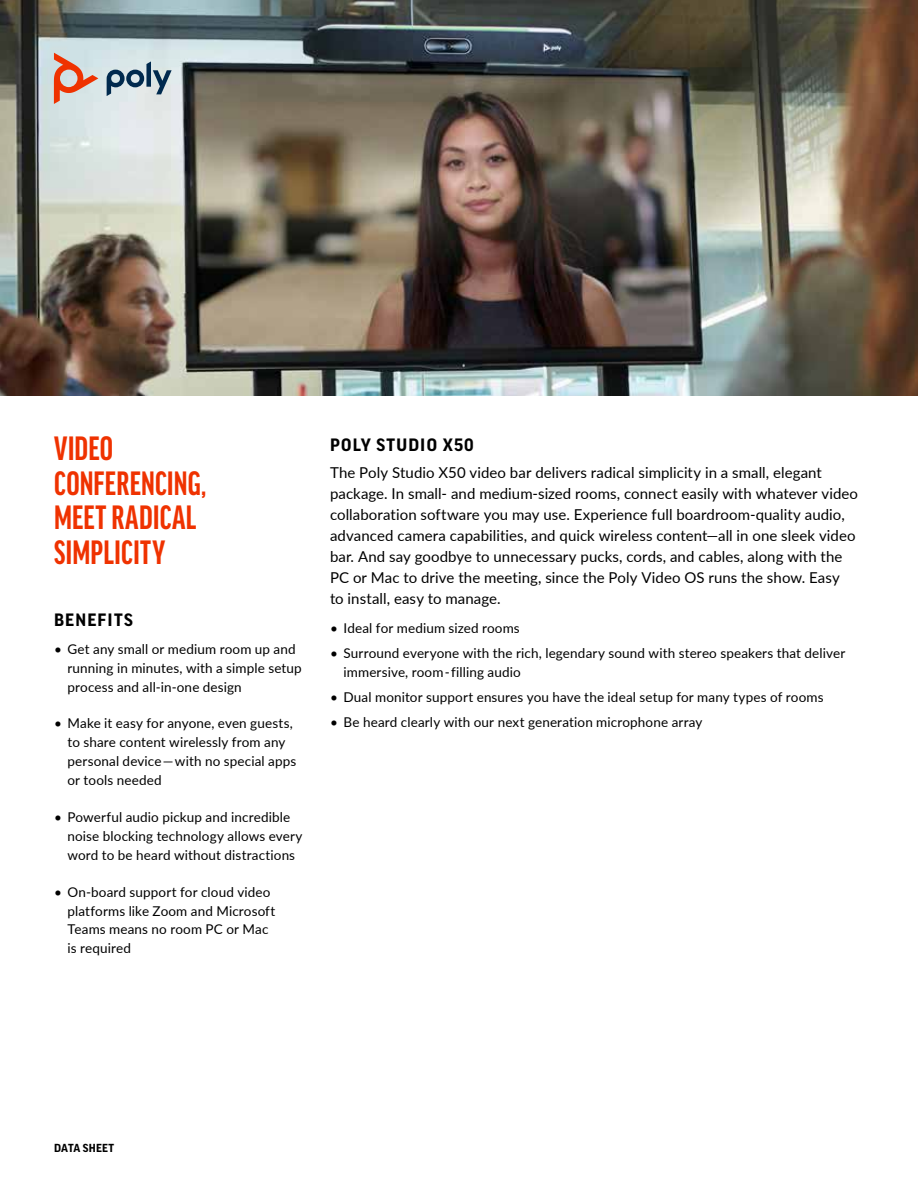
<style>
.page{position:relative;width:918px;height:1188px;background:#fff}
.page>*{position:absolute;margin:0;border:0;box-sizing:border-box;transform-origin:0 0}
.t1{font:700 extra-condensed 36px/34.5px "Good Headline Pro";letter-spacing:.005em;color:#ef3200}
.t2{font:700 17.25px "Good Pro";letter-spacing:.07em;color:#000}
.t3{font:15px/21px "Lato";letter-spacing:.005em;color:#000}
.t4{font:13.5px/18.9px "Lato";letter-spacing:.01em;color:#000}
.t5{font:700 11.25px "Good Pro";letter-spacing:.02em;color:#000}
</style>
<div class="page">
<img style="left:0;top:0;width:918px;height:396px">
<svg style="left:107px;top:61px;width:65px;height:35px;background:#98acb8"></svg>
<svg style="left:54px;top:53px;width:44px;height:51px;background:#dbaa9c"></svg>
<h1 class="t1" style="left:54px;top:431px;width:154px">VIDEO<br>CONFERENCING,<br>MEET RADICAL<br>SIMPLICITY</h1>
<p class="t2" style="left:54px;top:610px;width:80px">BENEFITS</p>
<p class="t4" style="left:68px;top:639px;width:236px;text-indent:-14px">• Get any small or medium room up and running in minutes, with a simple setup process and all-in-one design</p>
<p class="t4" style="left:68px;top:713px;width:230px;text-indent:-14px">• Make it easy for anyone, even guests, to share content wirelessly from any personal device—with no special apps or tools needed</p>
<p class="t4" style="left:68px;top:807px;width:237px;text-indent:-14px">• Powerful audio pickup and incredible noise blocking technology allows every word to be heard without distractions</p>
<p class="t4" style="left:68px;top:882px;width:209px;text-indent:-14px">• On-board support for cloud video platforms like Zoom and Microsoft<br>Teams means no room PC or Mac is required</p>
<p class="t2" style="left:330px;top:435px;width:145px">POLY STUDIO X50</p>
<p class="t3" style="left:330px;top:461px;width:530px">The Poly Studio X50 video bar delivers radical simplicity in a small, elegant package. In small- and medium-sized rooms, connect easily with whatever video collaboration software you may use. Experience full boardroom-quality audio, advanced camera capabilities, and quick wireless content—all in one sleek video bar. And say goodbye to unnecessary pucks, cords, and cables, along with the PC or Mac to drive the meeting, since the Poly Video OS runs the show. Easy<br>to install, easy to manage.</p>
<p class="t4" style="left:330px;top:618px;width:191px">• Ideal for medium sized rooms</p>
<p class="t4" style="left:344px;top:643px;width:503px;text-indent:-14px">• Surround everyone with the rich, legendary sound with stereo speakers that deliver immersive, room-filling audio</p>
<p class="t4" style="left:330px;top:687px;width:495px">• Dual monitor support ensures you have the ideal setup for many types of rooms</p>
<p class="t4" style="left:330px;top:712px;width:374px">• Be heard clearly with our next generation microphone array</p>
<p class="t5" style="left:54px;top:1142px;width:62px">DATA SHEET</p>
</div>
